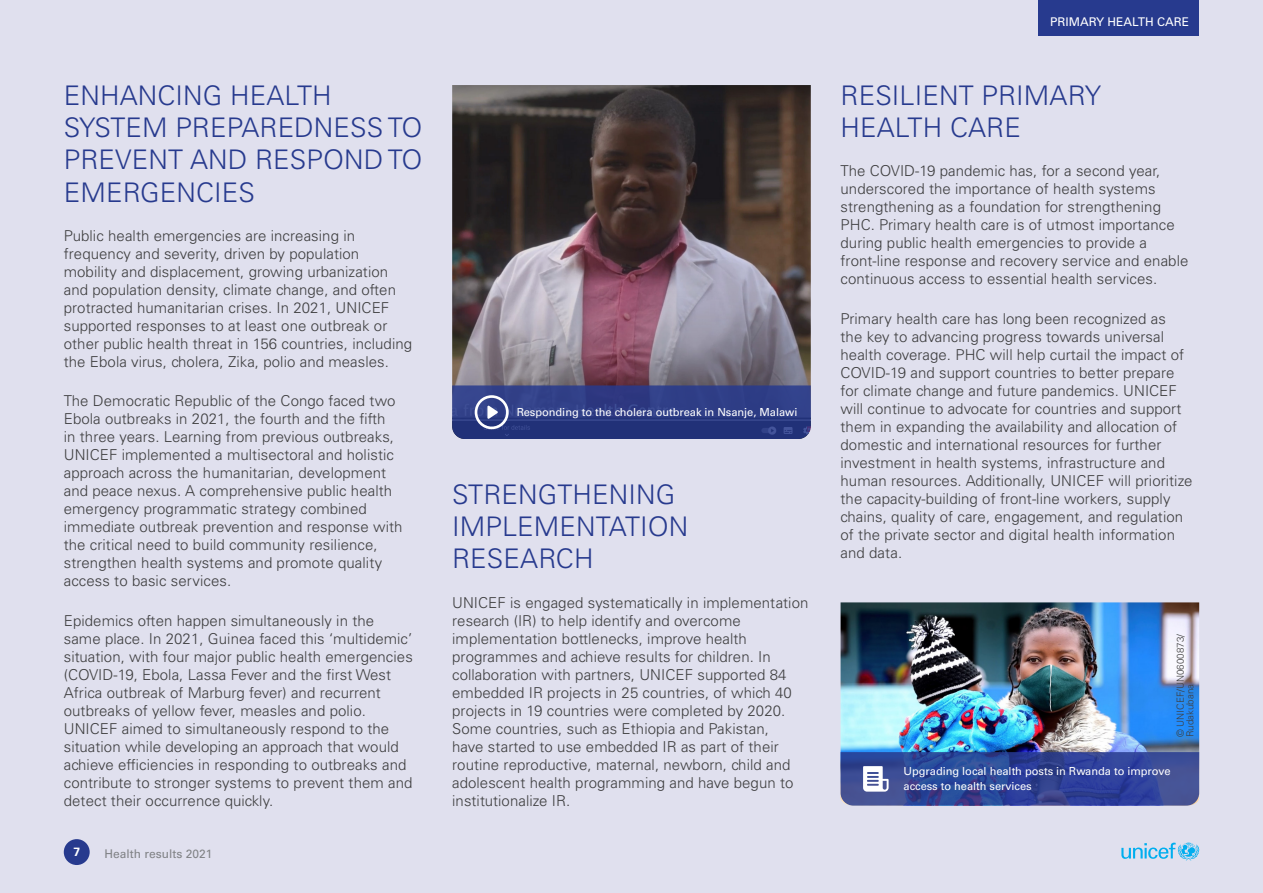
<style>
.page{position:relative;width:1263px;height:893px;background:#e0e0ee}
.page>*{position:absolute;margin:0;border:0;box-sizing:border-box;transform-origin:0 0}
.t1{font:300 27px/32.4px "Univers LT Std";letter-spacing:.005em;color:#273a8e}
.t2{font:300 15px/18px "Univers LT Std";letter-spacing:.005em;color:#3e3e3f}
.t3{font:12px "Univers LT Std";color:#808285}
.t4{font:12px "Univers LT Std";color:#fff}
.t5{font:700 12px "Univers LT Std";color:#fff}
.t6{font:11.1px/15px "Univers LT Std";letter-spacing:-.005em;color:#fff}
.t7{font:300 9.75px/9.8px "Univers LT Std";color:#3e3e3f}
</style>
<div class="page">
<div style="left:64px;top:839px;width:26px;height:26px;background:#273a8e;border-radius:50%"></div>
<svg style="left:1121px;top:843px;width:78px;height:17px"></svg>
<div style="left:1038px;top:0;width:161px;height:36px;background:#273a8e"></div>
<img style="left:452px;top:85px;width:359px;height:300px">
<svg style="left:452px;top:385px;width:359px;height:54px"></svg>
<img style="left:840px;top:602px;width:359px;height:150px">
<svg style="left:840px;top:752px;width:359px;height:54px"></svg>
<p class="t1" style="left:64px;top:79px;width:360px">ENHANCING HEALTH<br>SYSTEM PREPAREDNESS TO<br>PREVENT AND RESPOND TO<br>EMERGENCIES</p>
<p class="t2" style="left:64px;top:227px;width:350px">Public health emergencies are increasing in frequency and severity, driven by population mobility and displacement, growing urbanization and population density, climate change, and often protracted humanitarian crises. In 2021, UNICEF supported responses to at least one outbreak or other public health threat in 156 countries, including the Ebola virus, cholera, Zika, polio and measles.</p>
<p class="t2" style="left:64px;top:392px;width:340px">The Democratic Republic of the Congo faced two Ebola outbreaks in 2021, the fourth and the fifth<br>in three years. Learning from previous outbreaks, UNICEF implemented a multisectoral and holistic approach across the humanitarian, development and peace nexus. A comprehensive public health emergency programmatic strategy combined immediate outbreak prevention and response with the critical need to build community resilience, strengthen health systems and promote quality access to basic services.</p>
<p class="t2" style="left:64px;top:611px;width:351px">Epidemics often happen simultaneously in the same place. In 2021, Guinea faced this ‘multidemic’ situation, with four major public health emergencies (COVID-19, Ebola, Lassa Fever and the first West Africa outbreak of Marburg fever) and recurrent outbreaks of yellow fever, measles and polio.<br>UNICEF aimed to simultaneously respond to the situation while developing an approach that would achieve efficiencies in responding to outbreaks and contribute to stronger systems to prevent them and detect their occurrence quickly.</p>
<p class="t5" style="left:73px;top:845px;width:8px">7</p>
<p class="t3" style="left:104px;top:846px;width:110px">Health results 2021</p>
<p class="t6" style="left:517px;top:405px;width:282px">Responding to the cholera outbreak in Nsanje, Malawi</p>
<p class="t1" style="left:452px;top:478px;width:238px">STRENGTHENING<br>IMPLEMENTATION<br>RESEARCH</p>
<p class="t2" style="left:452px;top:593px;width:358px">UNICEF is engaged systematically in implementation research (IR) to help identify and overcome implementation bottlenecks, improve health programmes and achieve results for children. In collaboration with partners, UNICEF supported 84 embedded IR projects in 25 countries, of which 40 projects in 19 countries were completed by 2020.<br>Some countries, such as Ethiopia and Pakistan,<br>have started to use embedded IR as part of their routine reproductive, maternal, newborn, child and adolescent health programming and have begun to institutionalize IR.</p>
<p class="t4" style="left:1050px;top:14px;width:141px">PRIMARY HEALTH CARE</p>
<p class="t1" style="left:840px;top:79px;width:262px">RESILIENT PRIMARY<br>HEALTH CARE</p>
<p class="t2" style="left:840px;top:162px;width:349px">The COVID-19 pandemic has, for a second year, underscored the importance of health systems strengthening as a foundation for strengthening PHC. Primary health care is of utmost importance during public health emergencies to provide a front-line response and recovery service and enable continuous access to essential health services.</p>
<p class="t2" style="left:840px;top:309px;width:353px">Primary health care has long been recognized as<br>the key to advancing progress towards universal health coverage. PHC will help curtail the impact of COVID-19 and support countries to better prepare for climate change and future pandemics. UNICEF will continue to advocate for countries and support them in expanding the availability and allocation of domestic and international resources for further investment in health systems, infrastructure and human resources. Additionally, UNICEF will prioritize the capacity-building of front-line workers, supply chains, quality of care, engagement, and regulation of the private sector and digital health information and data.</p>
<p class="t7" style="left:1175px;top:737px;width:105px;rotate:-90deg">© UNICEF/UN0600873/<br>Rudakubana</p>
<p class="t6" style="left:903px;top:764px;width:269px">Upgrading local health posts in Rwanda to improve access to health services</p>
</div>
